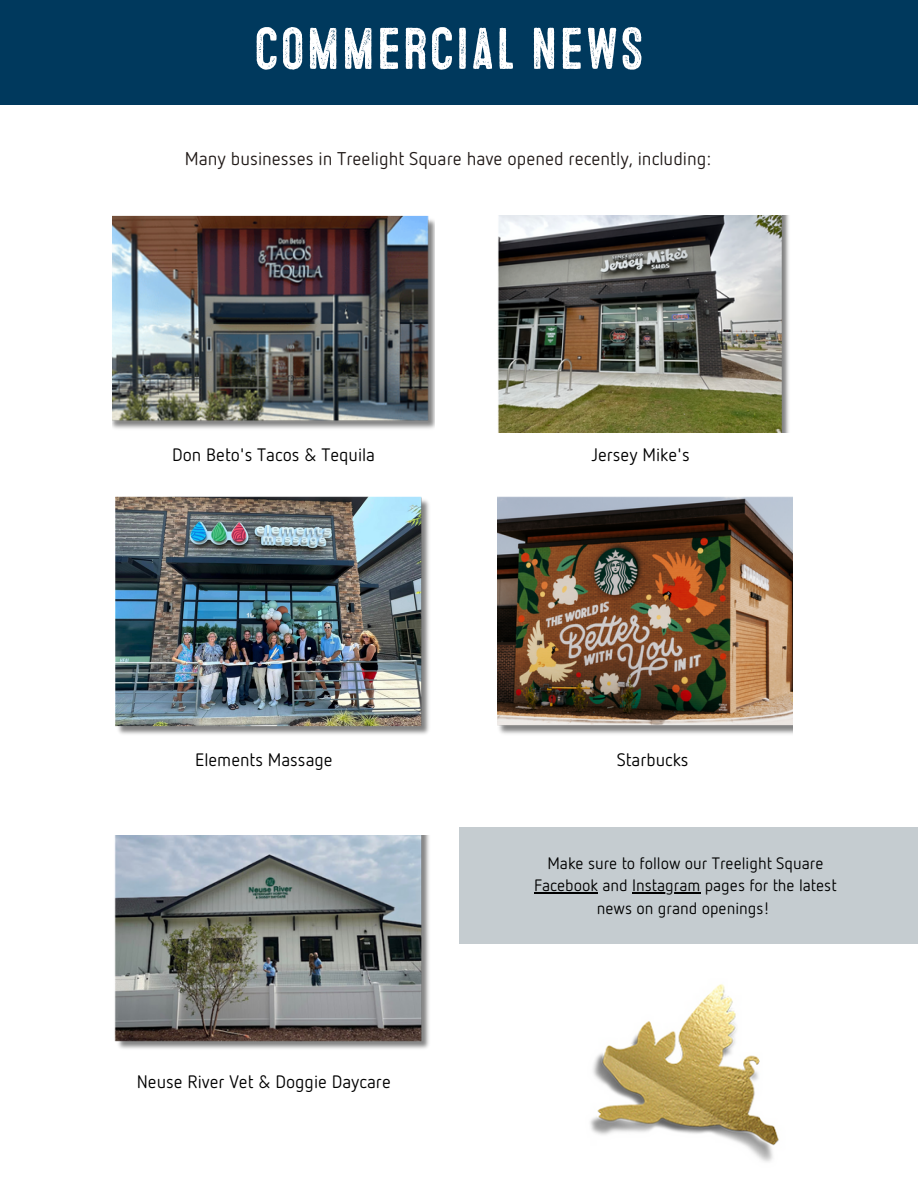
<style>
.page{position:relative;width:918px;height:1188px;background:#fff}
.page>*{position:absolute;margin:0;border:0;box-sizing:border-box;transform-origin:0 0}
.t1{font:58.65px "Microbrew Three";color:#fff}
.t2{font:18.45px "Netto Pro";color:#201917}
.t3{font:18px "Netto Pro";color:#000}
.t4{font:16.5px/22.5px "Netto Pro";color:#000;text-align:center}
</style>
<div class="page">
<div style="left:0;top:0;width:918px;height:104px;background:#00395d"></div>
<div style="left:459px;top:828px;width:459px;height:116px;background:#c5ccd0"></div>
<img style="left:113px;top:216px;width:322px;height:213px">
<img style="left:498px;top:216px;width:291px;height:217px">
<img style="left:115px;top:497px;width:314px;height:237px">
<img style="left:497px;top:497px;width:296px;height:237px">
<img style="left:114px;top:835px;width:315px;height:214px">
<hr style="left:534px;top:893px;width:64px;height:1px;background:#000">
<hr style="left:632px;top:893px;width:68px;height:1px;background:#000">
<img style="left:590px;top:984px;width:189px;height:178px">
<p class="t1" style="left:254px;top:14px;width:392px">COMMERCIAL NEWS</p>
<p class="t2" style="left:185px;top:150px;width:528px">Many businesses in Treelight Square have opened recently, including:</p>
<p class="t3" style="left:172px;top:447px;width:205px">Don Beto's Tacos &amp; Tequila</p>
<p class="t3" style="left:591px;top:447px;width:100px">Jersey Mike's</p>
<p class="t3" style="left:195px;top:752px;width:139px">Elements Massage</p>
<p class="t3" style="left:617px;top:752px;width:74px">Starbucks</p>
<p class="t3" style="left:137px;top:1074px;width:256px">Neuse River Vet &amp; Doggie Daycare</p>
<p class="t4" style="left:534px;top:853px;width:304px">Make sure to follow our Treelight Square<br>Facebook and Instagram pages for the latest news on grand openings!</p>
</div>
